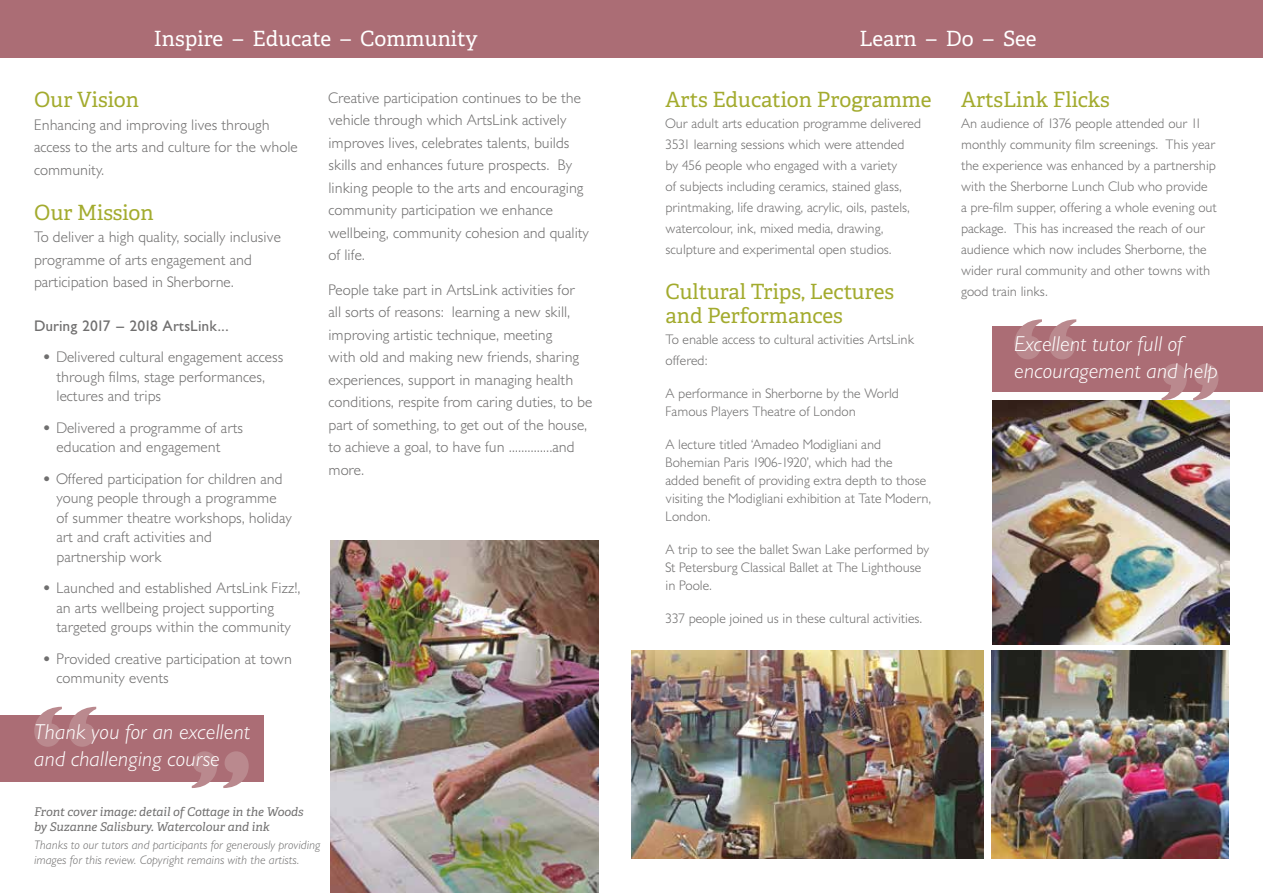
<style>
.page{position:relative;width:1263px;height:893px;background:#fff}
.page>*{position:absolute;margin:0;border:0;box-sizing:border-box;transform-origin:0 0}
.t1{font:21px/24px "Adelle PE";color:#a3ab2e}
.t2{font:italic 300 21px/27px "Gill Sans SB";color:#fff}
.t3{font:21px "Adelle PE";color:#fff}
.t4{font:300 15px/22.5px "Gill Sans SB";color:#706f6f}
.t5{font:15px "Gill Sans SB";color:#706f6f}
.t6{font:300 13.5px/21px "Gill Sans SB";color:#706f6f}
.t7{font:italic 300 12px/14.4px "Gill Sans SB";color:#706f6f}
.t8{font:italic 12px/14.4px "Adelle PE";color:#706f6f}
</style>
<div class="page">
<div style="left:0;top:715px;width:263px;height:66px;background:#ab6d75"></div>
<svg style="left:192px;top:751px;width:57px;height:37px"></svg>
<div style="left:0;top:0;width:1263px;height:58px;background:#ab6d75"></div>
<svg style="left:34px;top:707px;width:62px;height:40px"></svg>
<img style="left:330px;top:540px;width:269px;height:353px">
<img style="left:991px;top:650px;width:238px;height:209px">
<img style="left:992px;top:400px;width:237px;height:245px">
<img style="left:631px;top:650px;width:352px;height:209px">
<div style="left:992px;top:327px;width:271px;height:65px;background:#ab6d75"></div>
<svg style="left:1161px;top:364px;width:57px;height:36px"></svg>
<svg style="left:1014px;top:319px;width:62px;height:40px"></svg>
<h1 class="t3" style="left:154px;top:23px;width:325px">Inspire – Educate – Community</h1>
<h1 class="t1" style="left:34px;top:87px;width:106px">Our Vision</h1>
<p class="t4" style="left:34px;top:114px;width:265px">Enhancing and improving lives through access to the arts and culture for the whole community.</p>
<h1 class="t1" style="left:34px;top:199px;width:121px">Our Mission</h1>
<p class="t4" style="left:34px;top:226px;width:248px">To deliver a high quality, socially inclusive programme of arts engagement and participation based in Sherborne.</p>
<p class="t5" style="left:34px;top:318px;width:196px">During 2017 – 2018 ArtsLink...</p>
<p class="t4" style="left:57px;top:348px;width:228px;line-height:19.5px;text-indent:-14px">• Delivered cultural engagement access through films, stage performances, lectures and trips</p>
<p class="t4" style="left:57px;top:418px;width:188px;line-height:19.5px;text-indent:-14px">• Delivered a programme of arts education and engagement</p>
<p class="t4" style="left:57px;top:469px;width:237px;line-height:19.5px;text-indent:-14px">• Offered participation for children and young people through a programme of summer theatre workshops, holiday art and craft activities and<br>partnership work</p>
<p class="t4" style="left:57px;top:579px;width:246px;line-height:19.5px;text-indent:-14px">• Launched and established ArtsLink Fizz!, an arts wellbeing project supporting targeted groups within the community</p>
<p class="t4" style="left:57px;top:649px;width:237px;line-height:19.5px;text-indent:-14px">• Provided creative participation at town community events</p>
<h1 class="t2" style="left:34px;top:719px;width:218px">Thank you for an excellent and challenging course</h1>
<p class="t4" style="left:328px;top:87px;width:262px">Creative participation continues to be the vehicle through which ArtsLink actively improves lives, celebrates talents, builds skills and enhances future prospects. By linking people to the arts and encouraging community participation we enhance wellbeing, community cohesion and quality of life.</p>
<p class="t4" style="left:328px;top:279px;width:265px">People take part in ArtsLink activities for<br>all sorts of reasons: learning a new skill, improving artistic technique, meeting<br>with old and making new friends, sharing experiences, support in managing health conditions, respite from caring duties, to be part of something, to get out of the house, to achieve a goal, to have fun …………..and more.</p>
<p class="t8" style="left:34px;top:804px;width:271px">Front cover image: detail of Cottage in the Woods by Suzanne Salisbury. Watercolour and ink</p>
<p class="t7" style="left:34px;top:838px;width:288px">Thanks to our tutors and participants for generously providing images for this review. Copyright remains with the artists.</p>
<h1 class="t3" style="left:859px;top:23px;width:179px">Learn – Do – See</h1>
<h1 class="t1" style="left:665px;top:87px;width:268px">Arts Education Programme</h1>
<p class="t6" style="left:665px;top:113px;width:257px">Our adult arts education programme delivered 3531 learning sessions which were attended<br>by 456 people who engaged with a variety<br>of subjects including ceramics, stained glass, printmaking, life drawing, acrylic, oils, pastels, watercolour, ink, mixed media, drawing, sculpture and experimental open studios.</p>
<h1 class="t1" style="left:665px;top:279px;width:230px">Cultural Trips, Lectures and Performances</h1>
<p class="t6" style="left:665px;top:329px;width:250px">To enable access to cultural activities ArtsLink offered:</p>
<p class="t6" style="left:665px;top:385px;width:235px;line-height:18px">A performance in Sherborne by the World<br>Famous Players Theatre of London</p>
<p class="t6" style="left:665px;top:436px;width:267px;line-height:18px">A lecture titled ‘Amadeo Modigliani and Bohemian Paris 1906-1920’, which had the<br>added benefit of providing extra depth to those visiting the Modigliani exhibition at Tate Modern, London.</p>
<p class="t6" style="left:665px;top:541px;width:265px;line-height:18px">A trip to see the ballet Swan Lake performed by<br>St Petersburg Classical Ballet at The Lighthouse in Poole.</p>
<p class="t6" style="left:665px;top:608px;width:258px">337 people joined us in these cultural activities.</p>
<h1 class="t1" style="left:961px;top:87px;width:150px">ArtsLink Flicks</h1>
<p class="t6" style="left:961px;top:113px;width:257px">An audience of 1376 people attended our 11 monthly community film screenings. This year the experience was enhanced by a partnership with the Sherborne Lunch Club who provide<br>a pre-film supper, offering a whole evening out package. This has increased the reach of our audience which now includes Sherborne, the wider rural community and other towns with good train links.</p>
<h1 class="t2" style="left:1014px;top:331px;width:205px">Excellent tutor full of encouragement and help</h1>
</div>
